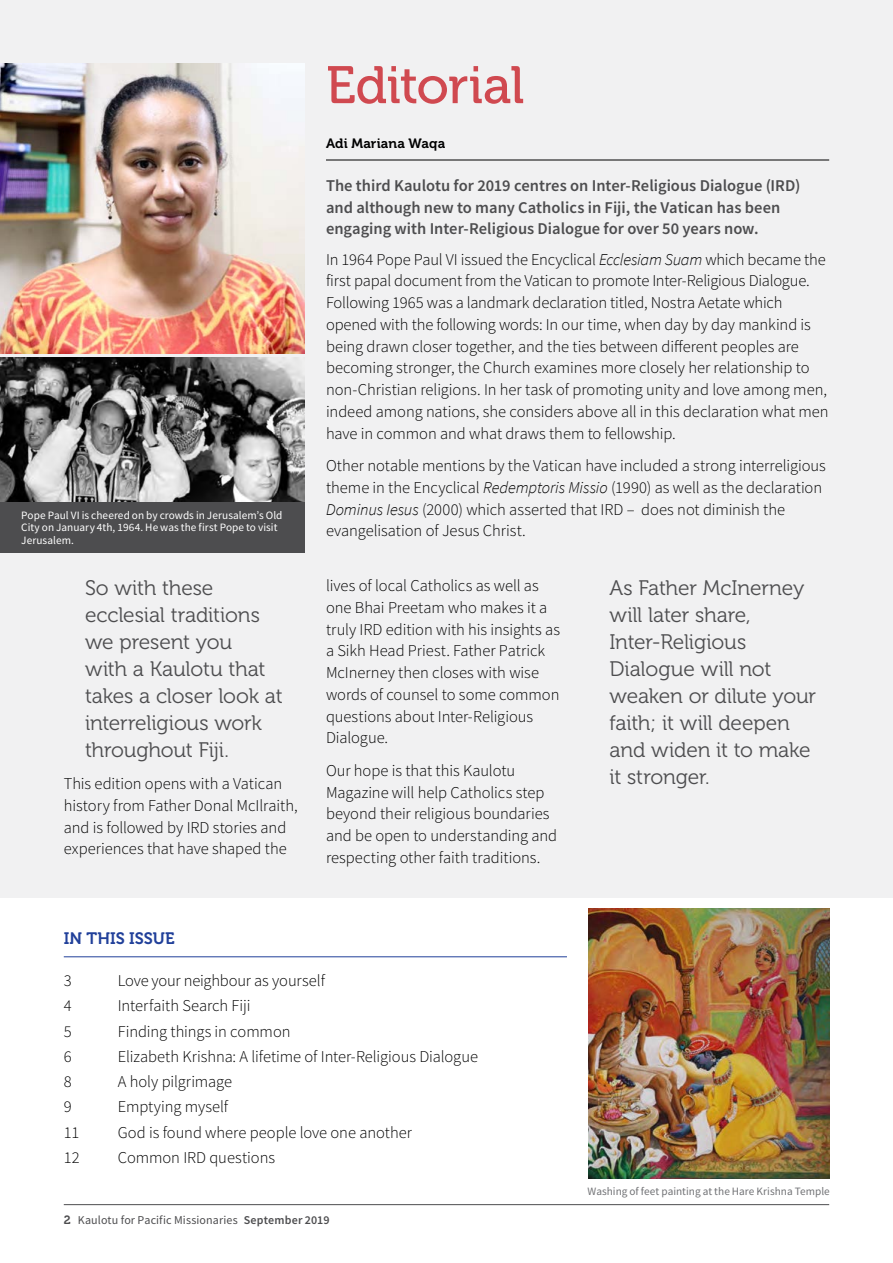
<style>
.page{position:relative;width:893px;height:1263px;background:#fff}
.page>*{position:absolute;margin:0;border:0;box-sizing:border-box;transform-origin:0 0}
.t1{font:52.5px "Museo 500";letter-spacing:-.015em;color:#d04950}
.t2{font:21px/27px "Museo 300";letter-spacing:-.01em;color:#4d4d4f}
.t3{font:300 16.5px/21.8px "Source Sans Pro";letter-spacing:-.005em;color:#000}
.t4{font:600 16.5px/21.8px "Source Sans Pro";color:#4d4d4f}
.t5{font:16.5px "Museo 700";color:#21409a}
.t6{font:13.5px "Museo 700";letter-spacing:.005em;color:#000}
.t7{font:12px "Source Sans Pro";letter-spacing:.01em;color:#4d4d4f}
.t8{font:11.25px/12.8px "Source Sans Pro";letter-spacing:.005em;color:#fff}
.t9{font:11.25px "Source Sans Pro";color:#717275}
.s1{font-style:italic}
.s2{font-family:"Museo 700"}
.s3{font-weight:600}
</style>
<div class="page">
<div style="left:0;top:0;width:893px;height:897px;background:#f1f1f2"></div>
<hr style="left:64px;top:956px;width:503px;height:1px;background:#21409a">
<hr style="left:326px;top:160px;width:503px;height:1px;background:#000">
<img style="left:0;top:64px;width:305px;height:290px">
<div style="left:0;top:358px;width:305px;height:195px;background:#4d4d4f"></div>
<img style="left:0;top:358px;width:305px;height:144px">
<img style="left:588px;top:908px;width:241px;height:270px">
<hr style="left:64px;top:1204px;width:765px;height:1px;background:#4d4d4f">
<p class="t8" style="left:21px;top:508px;width:263px">Pope Paul VI is cheered on by crowds in Jerusalem’s Old<br>City on January 4th, 1964. He was the first Pope to visit<br>Jerusalem.</p>
<p class="t2" style="left:85px;top:574px;width:199px">So with these ecclesial traditions we present you<br>with a Kaulotu that takes a closer look at interreligious work throughout Fiji.</p>
<p class="t3" style="left:64px;top:773px;width:235px">This edition opens with a Vatican history from Father Donal McIlraith, and is followed by IRD stories and experiences that have shaped the</p>
<p class="t5" style="left:64px;top:929px;width:112px">IN THIS ISSUE</p>
<h1 class="t1" style="left:326px;top:56px;width:200px">Editorial</h1>
<p class="t6" style="left:326px;top:136px;width:121px">Adi Mariana Waqa</p>
<p class="t4" style="left:326px;top:174px;width:476px">The third Kaulotu for 2019 centres on Inter-Religious Dialogue (IRD) and although new to many Catholics in Fiji, the Vatican has been engaging with Inter-Religious Dialogue for over 50 years now.</p>
<p class="t3" style="left:326px;top:248px;width:504px">In 1964 Pope Paul VI issued the Encyclical <span class="s1">Ecclesiam Suam</span> which became the first papal document from the Vatican to promote Inter-Religious Dialogue.<br>Following 1965 was a landmark declaration titled, Nostra Aetate which opened with the following words: In our time, when day by day mankind is being drawn closer together, and the ties between different peoples are becoming stronger, the Church examines more closely her relationship to non-Christian religions. In her task of promoting unity and love among men, indeed among nations, she considers above all in this declaration what men have in common and what draws them to fellowship.</p>
<p class="t3" style="left:326px;top:455px;width:501px">Other notable mentions by the Vatican have included a strong interreligious theme in the Encyclical <span class="s1">Redemptoris Missio</span> (1990) as well as the declaration <span class="s1">Dominus Iesus</span> (2000) which asserted that IRD – does not diminish the evangelisation of Jesus Christ.</p>
<p class="t3" style="left:326px;top:575px;width:235px">lives of local Catholics as well as one Bhai Preetam who makes it a truly IRD edition with his insights as a Sikh Head Priest. Father Patrick<br>McInerney then closes with wise words of counsel to some common questions about Inter-Religious<br>Dialogue.</p>
<p class="t3" style="left:326px;top:759px;width:233px">Our hope is that this Kaulotu Magazine will help Catholics step beyond their religious boundaries and be open to understanding and respecting other faith traditions.</p>
<p class="t2" style="left:609px;top:574px;width:208px">As Father McInerney will later share,<br>Inter-Religious<br>Dialogue will not weaken or dilute your faith; it will deepen and widen it to make it stronger.</p>
<p class="t3" style="left:64px;top:970px;width:9px">3</p>
<p class="t3" style="left:118px;top:970px;width:209px">Love your neighbour as yourself</p>
<p class="t3" style="left:64px;top:995px;width:9px">4</p>
<p class="t3" style="left:118px;top:995px;width:134px">Interfaith Search Fiji</p>
<p class="t3" style="left:64px;top:1020px;width:9px">5</p>
<p class="t3" style="left:118px;top:1020px;width:174px">Finding things in common</p>
<p class="t3" style="left:64px;top:1045px;width:9px">6</p>
<p class="t3" style="left:118px;top:1045px;width:362px">Elizabeth Krishna: A lifetime of Inter-Religious Dialogue</p>
<p class="t3" style="left:64px;top:1071px;width:9px">8</p>
<p class="t3" style="left:118px;top:1071px;width:116px">A holy pilgrimage</p>
<p class="t3" style="left:64px;top:1096px;width:9px">9</p>
<p class="t3" style="left:118px;top:1096px;width:112px">Emptying myself</p>
<p class="t3" style="left:64px;top:1121px;width:17px">11</p>
<p class="t3" style="left:118px;top:1121px;width:296px">God is found where people love one another</p>
<p class="t3" style="left:64px;top:1146px;width:17px">12</p>
<p class="t3" style="left:118px;top:1146px;width:159px">Common IRD questions</p>
<p class="t7" style="left:64px;top:1212px;width:267px"><span class="s2">2</span> Kaulotu for Pacific Missionaries <span class="s3">September 2019</span></p>
<p class="t9" style="left:588px;top:1184px;width:244px">Washing of feet painting at the Hare Krishna Temple</p>
</div>
